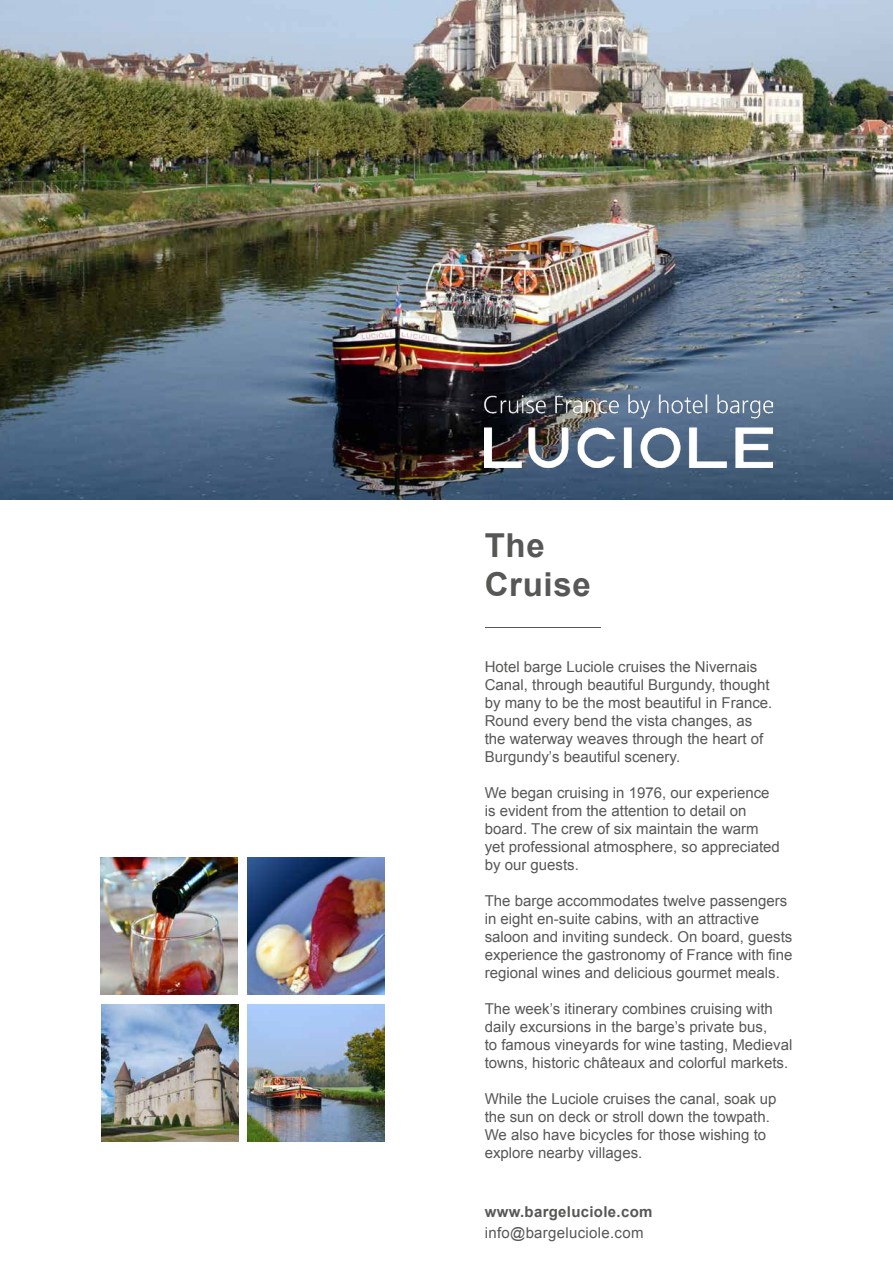
<style>
.page{position:relative;width:893px;height:1263px;background:#fff}
.page>*{position:absolute;margin:0;border:0;box-sizing:border-box;transform-origin:0 0}
.t1{font:700 33px/39.6px "Arial";letter-spacing:.02em;color:#575756}
.t2{font:15px/18px "Arial";color:#575756}
.t3{font:15px "Arial";letter-spacing:.02em;color:#575756}
.t4{font:700 15px "Arial";letter-spacing:.02em;color:#575756}
</style>
<div class="page">
<img style="left:0;top:0;width:893px;height:500px">
<img style="left:485px;top:395px;width:287px;height:72px">
<img style="left:101px;top:1004px;width:137px;height:137px">
<img style="left:248px;top:1004px;width:137px;height:137px">
<img style="left:100px;top:857px;width:137px;height:137px">
<img style="left:248px;top:857px;width:137px;height:137px">
<hr style="left:485px;top:627px;width:116px;height:1px;background:#575756">
<h1 class="t1" style="left:485px;top:526px;width:107px">The<br>Cruise</h1>
<p class="t2" style="left:485px;top:658px;width:289px">Hotel barge Luciole cruises the Nivernais Canal, through beautiful Burgundy, thought by many to be the most beautiful in France.<br>Round every bend the vista changes, as the waterway weaves through the heart of Burgundy’s beautiful scenery.</p>
<p class="t2" style="left:485px;top:784px;width:297px">We began cruising in 1976, our experience is evident from the attention to detail on board. The crew of six maintain the warm yet professional atmosphere, so appreciated by our guests.</p>
<p class="t2" style="left:485px;top:892px;width:309px">The barge accommodates twelve passengers in eight en-suite cabins, with an attractive saloon and inviting sundeck. On board, guests experience the gastronomy of France with fine regional wines and delicious gourmet meals.</p>
<p class="t2" style="left:485px;top:1000px;width:309px">The week’s itinerary combines cruising with daily excursions in the barge’s private bus,<br>to famous vineyards for wine tasting, Medieval towns, historic châteaux and colorful markets.</p>
<p class="t2" style="left:485px;top:1090px;width:293px">While the Luciole cruises the canal, soak up the sun on deck or stroll down the towpath.<br>We also have bicycles for those wishing to explore nearby villages.</p>
<p class="t4" style="left:485px;top:1201px;width:169px">www.bargeluciole.com</p>
<p class="t3" style="left:485px;top:1222px;width:160px">info@bargeluciole.com</p>
</div>
